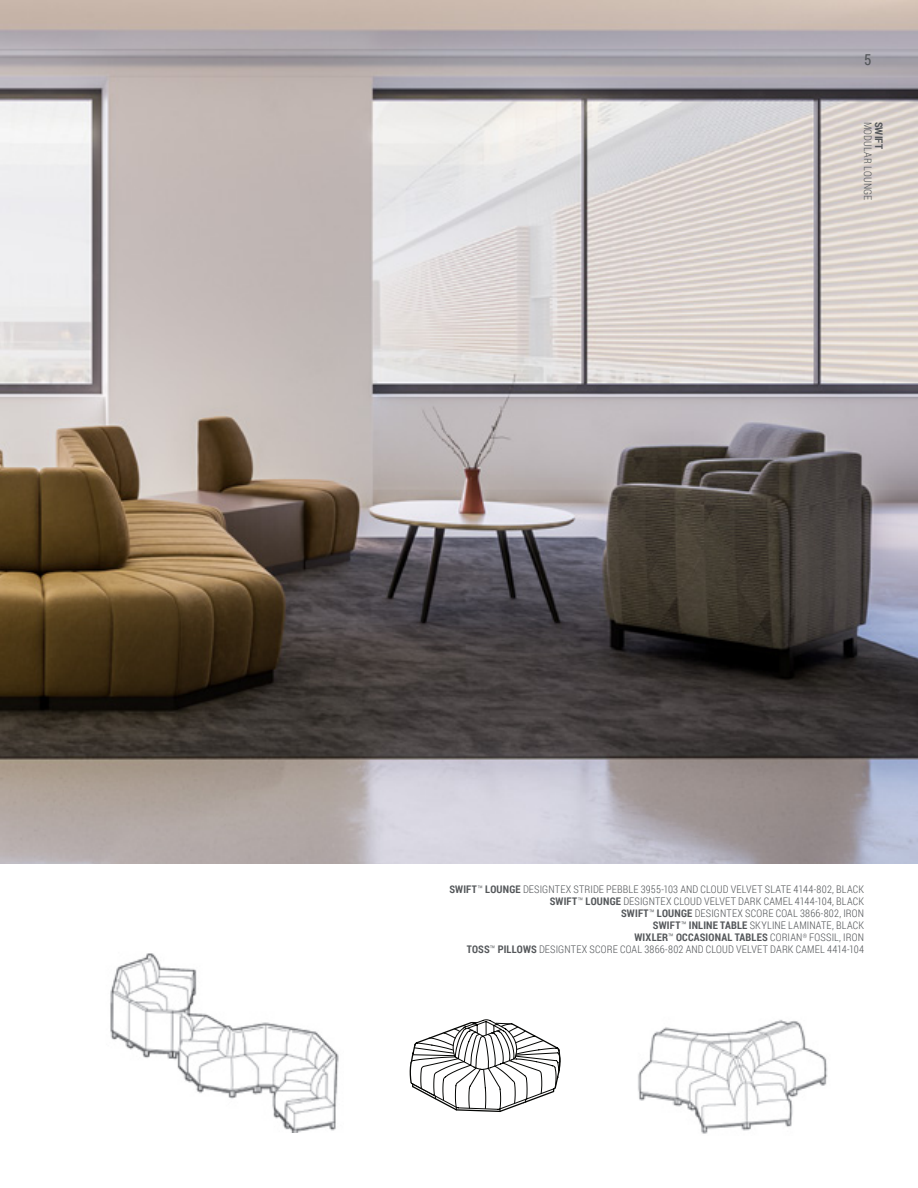
<style>
.page{position:relative;width:918px;height:1188px;background:#fff}
.page>*{position:absolute;margin:0;border:0;box-sizing:border-box;transform-origin:0 0}
.t1{font:15px "Roboto Condensed";color:#54575a}
._00_caption_left_7pt{font:300 10.5px "Roboto Condensed";letter-spacing:.015em;color:#54575a}
._00_caption_left_7pt-2{font:700 10.5px "Roboto Condensed";letter-spacing:.02em;color:#54575a}
.F_B_tab_text_7pt{font:300 10.5px "Roboto Condensed";letter-spacing:.015em;color:#54575a}
.F_B_tab_text_7pt-2{font:700 10.5px "Roboto Condensed";letter-spacing:.02em;color:#54575a}
.s1{font-weight:700}
.s2{font-weight:300}
</style>
<div class="page">
<img style="left:0;top:0;width:918px;height:864px">
<svg style="left:410px;top:1019px;width:150px;height:93px"></svg>
<img style="left:638px;top:1019px;width:190px;height:115px">
<img style="left:110px;top:953px;width:229px;height:180px">
<p class="t1" style="left:864px;top:49px;width:9px">5</p>
<p class="F_B_tab_text_7pt" style="left:875px;top:122px;width:80px;rotate:90deg">MODULAR LOUNGE</p>
<p class="F_B_tab_text_7pt-2" style="left:886px;top:122px;width:29px;rotate:90deg">SWIFT</p>
<p class="_00_caption_left_7pt" style="left:449px;top:882px;width:416px"><span class="s1">SWIFT</span>™ <span class="s1">LOUNGE</span> DESIGNTEX STRIDE PEBBLE 3955-103 AND CLOUD VELVET SLATE 4144-802, BLACK</p>
<p class="_00_caption_left_7pt" style="left:550px;top:894px;width:316px"><span class="s1">SWIFT</span>™ <span class="s1">LOUNGE</span> DESIGNTEX CLOUD VELVET DARK CAMEL 4144-104, BLACK</p>
<p class="_00_caption_left_7pt" style="left:621px;top:906px;width:244px"><span class="s1">SWIFT</span>™ <span class="s1">LOUNGE</span> DESIGNTEX SCORE COAL 3866-802, IRON</p>
<p class="_00_caption_left_7pt" style="left:653px;top:918px;width:213px"><span class="s1">SWIFT</span>™ <span class="s1">INLINE TABLE</span> SKYLINE LAMINATE, BLACK</p>
<p class="_00_caption_left_7pt-2" style="left:634px;top:930px;width:231px">WIXLER<span class="s2">™</span> OCCASIONAL TABLES <span class="s2">CORIAN</span><sup>®</sup> <span class="s2">FOSSIL, IRON</span></p>
<p class="_00_caption_left_7pt" style="left:467px;top:942px;width:399px"><span class="s1">TOSS</span>™ <span class="s1">PILLOWS</span> DESIGNTEX SCORE COAL 3866-802 AND CLOUD VELVET DARK CAMEL 4414-104</p>
</div>
